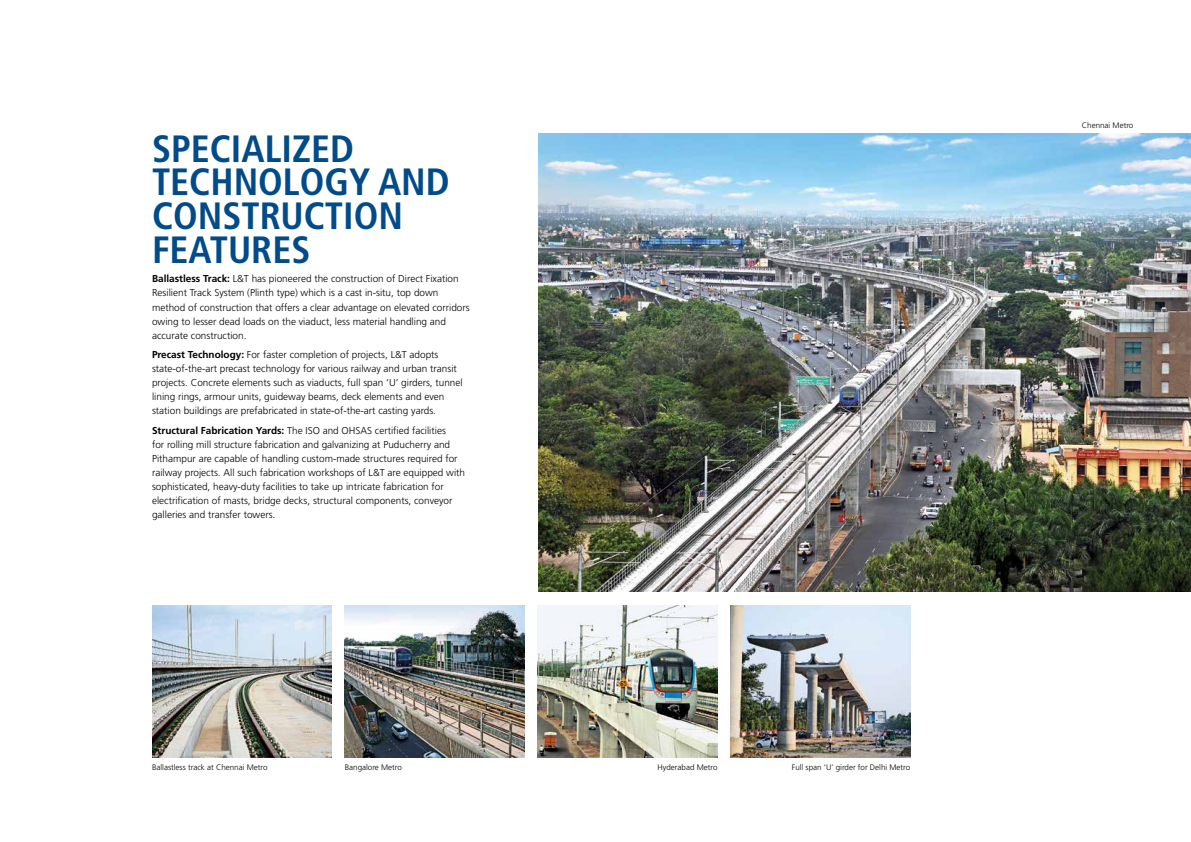
<style>
.page{position:relative;width:1191px;height:842px;background:#fff}
.page>*{position:absolute;margin:0;border:0;box-sizing:border-box;transform-origin:0 0}
.t1{font:700 condensed 38px/33.6px "Frutiger LT Pro";color:#004b88}
.t2{font:300 10px/14px "Frutiger LT Pro";color:#000}
.t3{font:300 8px "Frutiger LT Pro";color:#000}
.s1{font-weight:700}
</style>
<div class="page">
<img style="left:152px;top:605px;width:180px;height:153px">
<img style="left:345px;top:605px;width:179px;height:153px">
<img style="left:537px;top:605px;width:180px;height:153px">
<img style="left:730px;top:605px;width:180px;height:152px">
<img style="left:539px;top:133px;width:652px;height:459px">
<h1 class="t1" style="left:152px;top:132px;width:299px">SPECIALIZED<br>TECHNOLOGY AND<br>CONSTRUCTION<br>FEATURES</h1>
<p class="t2" style="left:152px;top:272px;width:319px"><span class="s1">Ballastless Track:</span> L&amp;T has pioneered the construction of Direct Fixation Resilient Track System (Plinth type) which is a cast in-situ, top down method of construction that offers a clear advantage on elevated corridors owing to lesser dead loads on the viaduct, less material handling and accurate construction.</p>
<p class="t2" style="left:152px;top:348px;width:312px"><span class="s1">Precast Technology:</span> For faster completion of projects, L&amp;T adopts state-of-the-art precast technology for various railway and urban transit projects. Concrete elements such as viaducts, full span ‘U’ girders, tunnel lining rings, armour units, guideway beams, deck elements and even station buildings are prefabricated in state-of-the-art casting yards.</p>
<p class="t2" style="left:152px;top:423px;width:315px"><span class="s1">Structural Fabrication Yards:</span> The ISO and OHSAS certified facilities<br>for rolling mill structure fabrication and galvanizing at Puducherry and Pithampur are capable of handling custom-made structures required for railway projects. All such fabrication workshops of L&amp;T are equipped with sophisticated, heavy-duty facilities to take up intricate fabrication for electrification of masts, bridge decks, structural components, conveyor galleries and transfer towers.</p>
<p class="t3" style="left:152px;top:762px;width:117px">Ballastless track at Chennai Metro</p>
<p class="t3" style="left:345px;top:762px;width:59px">Bangalore Metro</p>
<p class="t3" style="left:657px;top:762px;width:61px">Hyderabad Metro</p>
<p class="t3" style="left:792px;top:762px;width:120px">Full span ‘U’ girder for Delhi Metro</p>
<p class="t3" style="left:1082px;top:120px;width:53px">Chennai Metro</p>
</div>
